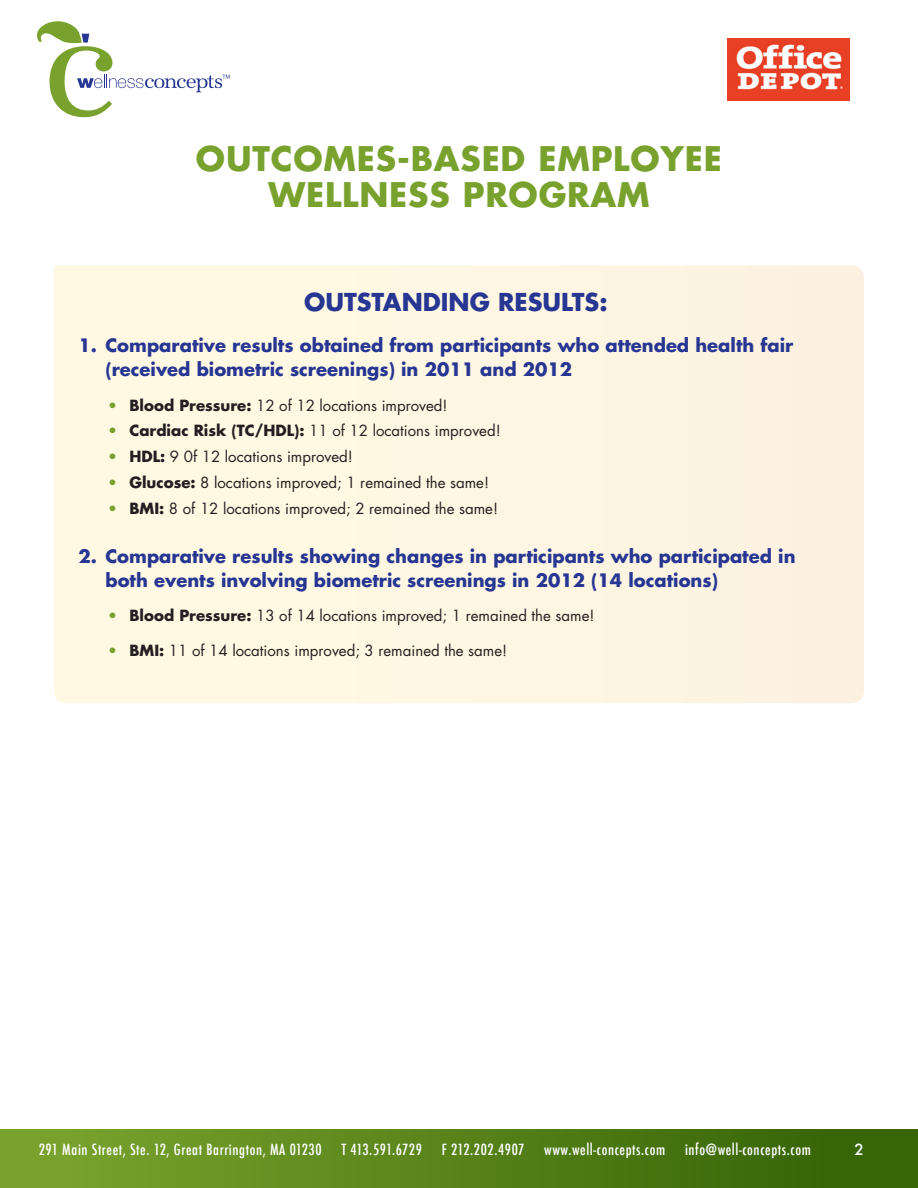
<style>
.page{position:relative;width:918px;height:1188px;background:#fff}
.page>*{position:absolute;margin:0;border:0;box-sizing:border-box;transform-origin:0 0}
.t1{font:700 33px/36px "Futura";letter-spacing:.025em;color:#78a22d;text-align:right}
.t2{font:700 24px "Futura";color:#263692}
.t3{font:700 18px/24px "Futura";color:#263692}
.t4{font:15px "Futura";color:#231f20}
.t5{font:500 condensed 15px "Futura";letter-spacing:.04em;color:#fff}
.t6{font:500 condensed 15px "Futura";letter-spacing:.01em;color:#fff}
.t7{font:500 15px "Futura";color:#fff}
.s1{color:#78a22d}
.s2{font-weight:700}
</style>
<div class="page">
<div style="left:0;top:1130px;width:918px;height:58px;background:linear-gradient(to right,#7ca62f,#326003)"></div>
<div style="left:54px;top:265px;width:810px;height:438px;background:#fef7e3"></div>
<svg style="left:37px;top:21px;width:193px;height:96px"></svg>
<img style="left:727px;top:38px;width:123px;height:62px">
<h1 class="t1" style="left:196px;top:140px;width:55px">Outco</h1>
<h1 class="t1" style="left:268px;top:140px;width:386px">mes-Based Employee<br>Wellness Program</h1>
<h2 class="t2" style="left:304px;top:286px;width:85px">Outstandin</h2>
<h2 class="t2" style="left:470px;top:286px;width:139px">g Results:</h2>
<p class="t3" style="left:105px;top:333px;width:689px;text-indent:-27px">1. Comparative results obtained from participants who attended health fair (received biometric screenings) in 2011 and 2012</p>
<p class="t4" style="left:108px;top:396px;width:341px"><span class="s1">•</span> <span class="s2">Blood Pressure:</span> 12 of 12 locations improved!</p>
<p class="t4" style="left:108px;top:421px;width:394px"><span class="s1">•</span> <span class="s2">Cardiac Risk (TC/HDL):</span> 11 of 12 locations improved!</p>
<p class="t4" style="left:108px;top:447px;width:246px"><span class="s1">•</span> <span class="s2">HDL:</span> 9 0f 12 locations improved!</p>
<p class="t4" style="left:108px;top:473px;width:382px"><span class="s1">•</span> <span class="s2">Glucose:</span> 8 locations improved; 1 remained the same!</p>
<p class="t4" style="left:108px;top:499px;width:391px"><span class="s1">•</span> <span class="s2">BMI:</span> 8 of 12 locations improved; 2 remained the same!</p>
<p class="t3" style="left:105px;top:544px;width:692px;text-indent:-27px">2. Comparative results showing changes in participants who participated in both events involving biometric screenings in 2012 (14 locations)</p>
<p class="t4" style="left:108px;top:606px;width:488px"><span class="s1">•</span> <span class="s2">Blood Pressure:</span> 13 of 14 locations improved; 1 remained the same!</p>
<p class="t4" style="left:108px;top:641px;width:401px"><span class="s1">•</span> <span class="s2">BMI:</span> 11 of 14 locations improved; 3 remained the same!</p>
<p class="t5" style="left:39px;top:1140px;width:284px">291 Main Street, Ste. 12, Great Barrington, MA 01230</p>
<p class="t6" style="left:341px;top:1140px;width:82px">T 413.591.6729</p>
<p class="t5" style="left:442px;top:1140px;width:84px">F 212.202.4907</p>
<p class="t5" style="left:544px;top:1140px;width:123px">www.well-concepts.com</p>
<p class="t5" style="left:685px;top:1140px;width:127px">info@well-concepts.com</p>
<p class="t7" style="left:855px;top:1139px;width:11px">2</p>
</div>
